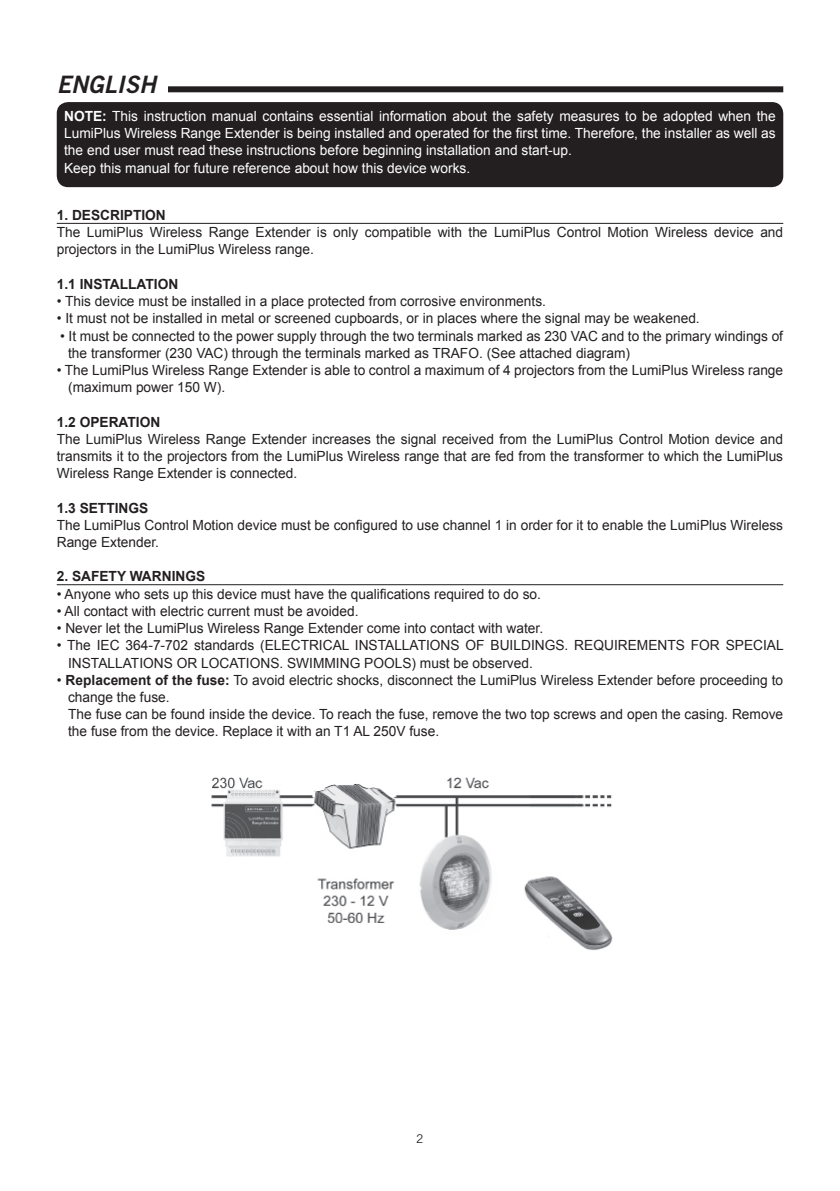
<style>
.page{position:relative;width:840px;height:1191px;background:#fff}
.page>*{position:absolute;margin:0;border:0;box-sizing:border-box;transform-origin:0 0}
.t1{font:italic 24px "Trade Gothic Bold Two";color:#231f20}
.t2{font:14px/17.2px "Arial";color:#231f20}
.t3{font:14px/17.2px "Arial";color:#fff}
.t4{font:700 14px "Arial";color:#231f20}
.t5{font:12px "Trade Gothic";color:#231f20}
.s1{font-weight:700}
</style>
<div class="page">
<div style="left:168px;top:86px;width:614px;height:6px;background:#231f20"></div>
<div style="left:57px;top:102px;width:725px;height:85px;background:#231f20;border-radius:11px"></div>
<hr style="left:57px;top:223px;width:725px;height:1px;background:#231f20">
<hr style="left:57px;top:584px;width:725px;height:1px;background:#231f20">
<img style="left:211px;top:777px;width:401px;height:174px">
<div style="left:303px;top:859px;width:105px;height:17px;background:#fff"></div>
<h1 class="t1" style="left:57px;top:70px;width:101px">ENGLISH</h1>
<p class="t3" style="left:64px;top:108px;width:712px"><span class="s1">NOTE:</span> This instruction manual contains essential information about the safety measures to be adopted when the LumiPlus Wireless Range Extender is being installed and operated for the first time. Therefore, the installer as well as the end user must read these instructions before beginning installation and start-up.<br>Keep this manual for future reference about how this device works.</p>
<p class="t4" style="left:57px;top:206px;width:111px">1. DESCRIPTION</p>
<p class="t2" style="left:57px;top:224px;width:727px">The LumiPlus Wireless Range Extender is only compatible with the LumiPlus Control Motion Wireless device and projectors in the LumiPlus Wireless range.</p>
<p class="t4" style="left:57px;top:275px;width:123px">1.1 INSTALLATION</p>
<p class="t2" style="left:57px;top:293px;width:490px">• This device must be installed in a place protected from corrosive environments.</p>
<p class="t2" style="left:57px;top:310px;width:644px">• It must not be installed in metal or screened cupboards, or in places where the signal may be weakened.</p>
<p class="t2" style="left:68px;top:327px;width:716px;text-indent:-8px">• It must be connected to the power supply through the two terminals marked as 230 VAC and to the primary windings of the transformer (230 VAC) through the terminals marked as TRAFO. (See attached diagram)</p>
<p class="t2" style="left:68px;top:361px;width:716px;text-indent:-11px">• The LumiPlus Wireless Range Extender is able to control a maximum of 4 projectors from the LumiPlus Wireless range (maximum power 150 W).</p>
<p class="t4" style="left:57px;top:412px;width:105px">1.2 OPERATION</p>
<p class="t2" style="left:57px;top:430px;width:727px;text-align:justify">The LumiPlus Wireless Range Extender increases the signal received from the LumiPlus Control Motion device and transmits it to the projectors from the LumiPlus Wireless range that are fed from the transformer to which the LumiPlus Wireless Range Extender is connected.</p>
<p class="t4" style="left:57px;top:498px;width:93px">1.3 SETTINGS</p>
<p class="t2" style="left:57px;top:516px;width:727px">The LumiPlus Control Motion device must be configured to use channel 1 in order for it to enable the LumiPlus Wireless<br>Range Extender.</p>
<p class="t4" style="left:57px;top:567px;width:150px">2. SAFETY WARNINGS</p>
<p class="t2" style="left:57px;top:585px;width:485px">• Anyone who sets up this device must have the qualifications required to do so.</p>
<p class="t2" style="left:57px;top:602px;width:303px">• All contact with electric current must be avoided.</p>
<p class="t2" style="left:57px;top:619px;width:487px">• Never let the LumiPlus Wireless Range Extender come into contact with water.</p>
<p class="t2" style="left:68px;top:637px;width:716px;text-indent:-11px">• The IEC 364-7-702 standards (ELECTRICAL INSTALLATIONS OF BUILDINGS. REQUIREMENTS FOR SPECIAL<br>INSTALLATIONS OR LOCATIONS. SWIMMING POOLS) must be observed.</p>
<p class="t2" style="left:68px;top:671px;width:716px;text-indent:-11px">• <span class="s1">Replacement of the fuse:</span> To avoid electric shocks, disconnect the LumiPlus Wireless Extender before proceeding to change the fuse.<br>The fuse can be found inside the device. To reach the fuse, remove the two top screws and open the casing. Remove the fuse from the device. Replace it with an T1 AL 250V fuse.</p>
<p class="t5" style="left:416px;top:1131px;width:9px">2</p>
</div>
